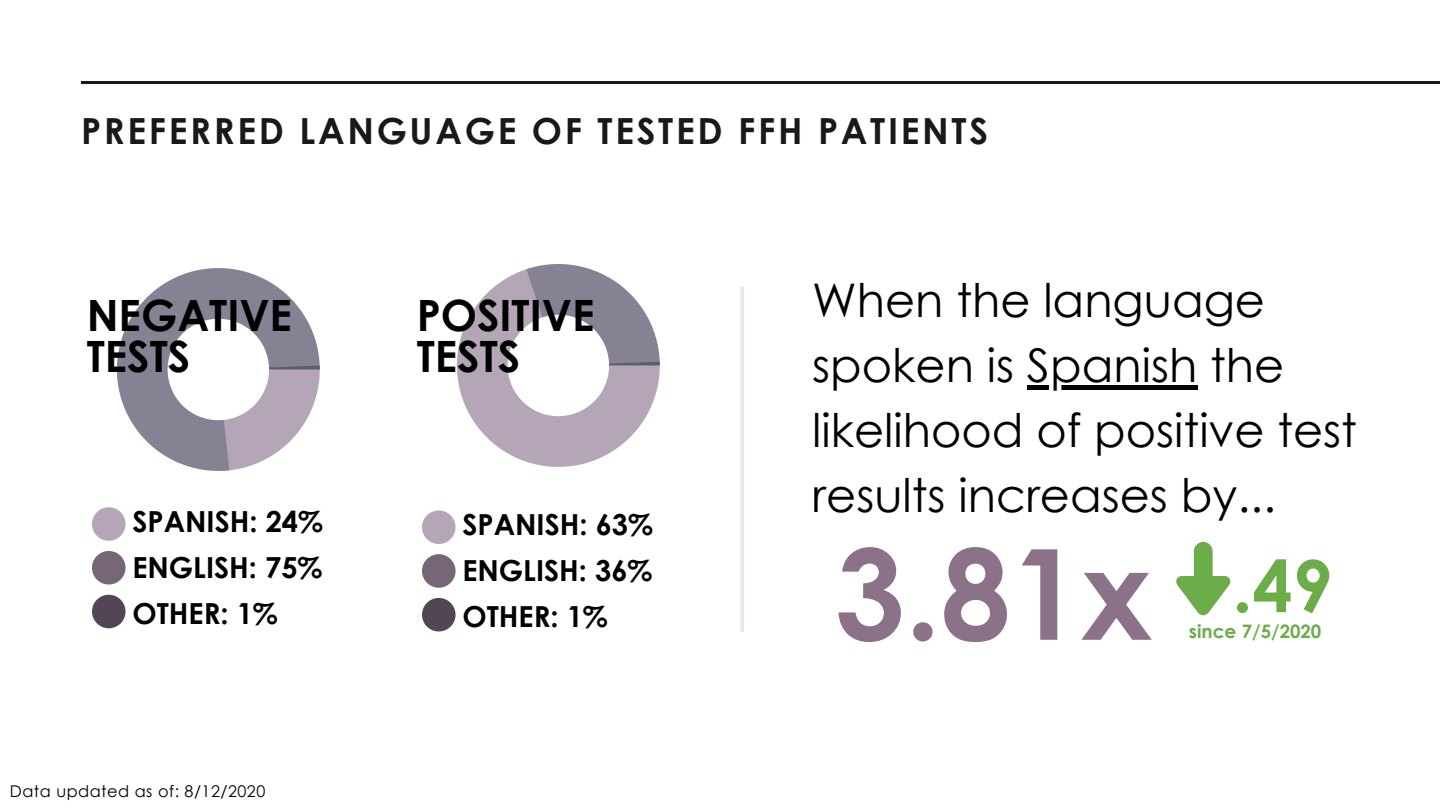
<style>
.page{position:relative;width:1440px;height:810px;background:#fff}
.page>*{position:absolute;margin:0;border:0;box-sizing:border-box;transform-origin:0 0}
.t1{font:700 125.9px "Century Gothic";color:#8b7288}
.t2{font:46.4px/64.9px "Century Gothic";color:#000}
.t3{font:700 43.2px/41.7px "Century Gothic";color:#000}
.t4{font:700 36px "Century Gothic";letter-spacing:.075em;color:#191919}
.t5{font:700 29px/45.8px "Century Gothic";color:#000;text-align:justify}
.t6{font:700 18.6px "Century Gothic";color:#6cad4a}
.t7{font:16.2px "Century Gothic";letter-spacing:.03em;color:#000}
</style>
<div class="page">
<hr style="left:81px;top:81px;width:1359px;height:2px;background:#191919">
<svg style="left:741px;top:286px;width:3px;height:346px"></svg>
<svg style="left:457px;top:264px;width:203px;height:203px"></svg>
<svg style="left:117px;top:268px;width:203px;height:203px"></svg>
<hr style="left:1027px;top:385px;width:170px;height:4px;background:#000">
<svg style="left:1176px;top:542px;width:54px;height:73px"></svg>
<svg style="left:92px;top:507px;width:34px;height:34px"></svg>
<svg style="left:92px;top:551px;width:34px;height:34px"></svg>
<svg style="left:92px;top:595px;width:34px;height:33px"></svg>
<svg style="left:422px;top:510px;width:34px;height:34px"></svg>
<svg style="left:422px;top:554px;width:34px;height:34px"></svg>
<svg style="left:422px;top:598px;width:34px;height:33px"></svg>
<p class="t4" style="left:81px;top:108px;width:909px">PREFERRED LANGUAGE OF TESTED FFH PATIENTS</p>
<p class="t3" style="left:87px;top:293px;width:207px">NEGATIVE<br>TESTS</p>
<p class="t3" style="left:417px;top:293px;width:179px">POSITIVE<br>TESTS</p>
<p class="t5" style="left:132px;top:498px;width:192px">SPANISH: 24% ENGLISH: 75% OTHER: 1%</p>
<p class="t5" style="left:462px;top:501px;width:192px">SPANISH: 63% ENGLISH: 36% OTHER: 1%</p>
<p class="t7" style="left:10px;top:780px;width:257px">Data updated as of: 8/12/2020</p>
<p class="t2" style="left:812px;top:267px;width:546px">When the language spoken is Spanish the likelihood of positive test results increases by...</p>
<h1 class="t1" style="left:835px;top:513px;width:500px">3.81x <sup>.49</sup></h1>
<p class="t6" style="left:1189px;top:620px;width:134px">since 7/5/2020</p>
</div>
